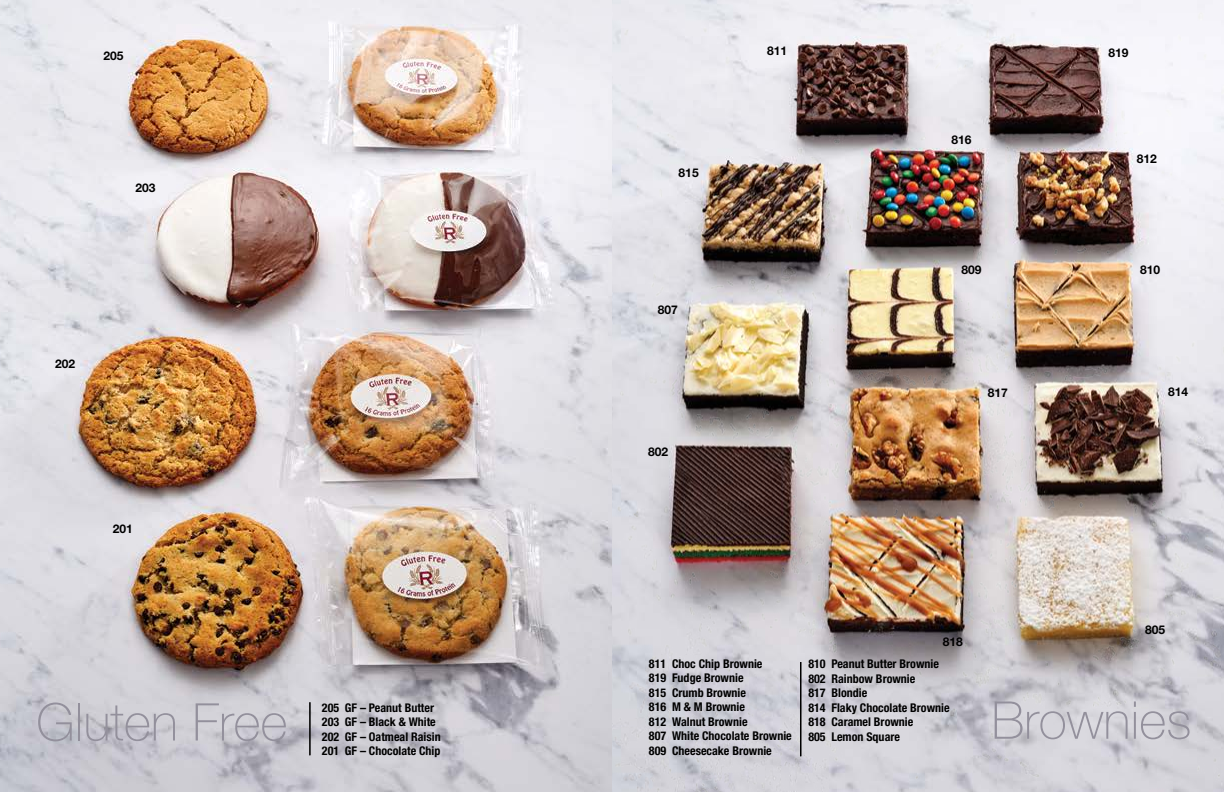
<style>
.page{position:relative;width:1224px;height:792px;background:#fff}
.page>*{position:absolute;margin:0;border:0;box-sizing:border-box;transform-origin:0 0}
.t1{font:100 52.2px "Helvetica Neue LT Std";color:#93909c}
.t2{font:100 52px "Helvetica Neue LT Std";color:#93909c}
.t3{font:700 condensed 12px/14.5px "Helvetica Neue LT Std";color:#000}
.t4{font:700 12px "Helvetica Neue LT Std";color:#000}
</style>
<div class="page">
<img style="left:0;top:0;width:612px;height:792px">
<hr style="left:309px;top:702px;width:2px;height:53px;background:#000">
<img style="left:612px;top:0;width:612px;height:792px">
<hr style="left:800px;top:662px;width:2px;height:94px;background:#000">
<p class="t4" style="left:103px;top:48px;width:22px">205</p>
<p class="t4" style="left:135px;top:181px;width:22px">203</p>
<p class="t4" style="left:55px;top:356px;width:22px">202</p>
<p class="t4" style="left:113px;top:521px;width:22px">201</p>
<h2 class="t2" style="left:36px;top:692px;width:253px">Gluten Free</h2>
<p class="t3" style="left:322px;top:700px;width:120px">205 GF – Peanut Butter<br>203 GF – Black &amp; White<br>202 GF – Oatmeal Raisin</p>
<p class="t3" style="left:322px;top:743px;width:120px">201 GF – Chocolate Chip</p>
<p class="t4" style="left:679px;top:165px;width:22px">815</p>
<p class="t4" style="left:658px;top:303px;width:22px">807</p>
<p class="t4" style="left:648px;top:444px;width:22px">802</p>
<p class="t4" style="left:767px;top:44px;width:22px">811</p>
<p class="t4" style="left:951px;top:132px;width:22px">816</p>
<p class="t4" style="left:1109px;top:45px;width:22px">819</p>
<p class="t4" style="left:1137px;top:151px;width:22px">812</p>
<p class="t4" style="left:961px;top:262px;width:22px">809</p>
<p class="t4" style="left:1140px;top:263px;width:22px">810</p>
<p class="t4" style="left:988px;top:385px;width:22px">817</p>
<p class="t4" style="left:1168px;top:384px;width:22px">814</p>
<p class="t4" style="left:943px;top:635px;width:22px">818</p>
<p class="t4" style="left:1145px;top:622px;width:22px">805</p>
<p class="t3" style="left:649px;top:656px;width:144px">811 Choc Chip Brownie<br>819 Fudge Brownie<br>815 Crumb Brownie<br>816 M &amp; M Brownie<br>812 Walnut Brownie<br>807 White Chocolate Brownie<br>809 Cheesecake Brownie</p>
<p class="t3" style="left:808px;top:657px;width:143px">810 Peanut Butter Brownie<br>802 Rainbow Brownie<br>817 Blondie<br>814 Flaky Chocolate Brownie<br>818 Caramel Brownie<br>805 Lemon Square</p>
<h1 class="t1" style="left:991px;top:690px;width:202px">Brownies</h1>
</div>
